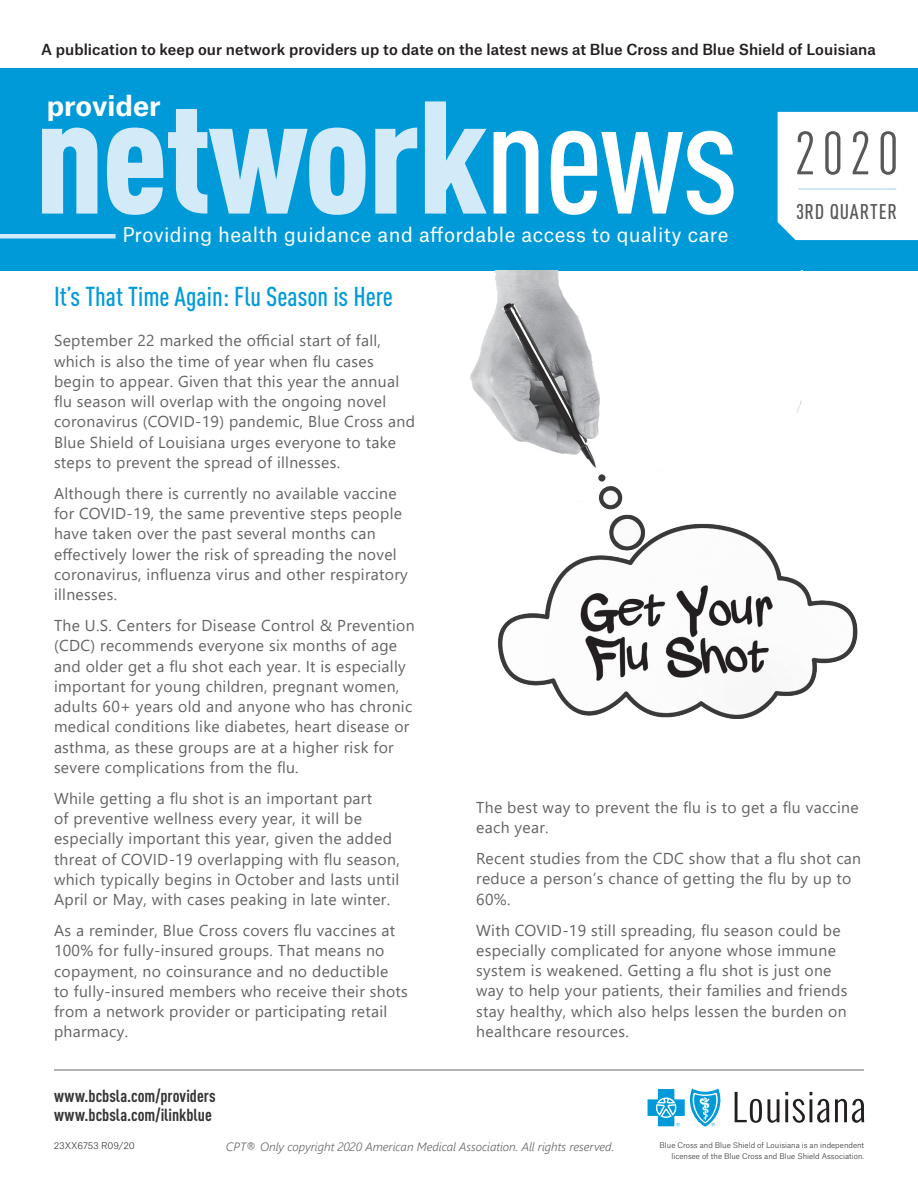
<style>
.page{position:relative;width:918px;height:1188px;background:#fff}
.page>*{position:absolute;margin:0;border:0;box-sizing:border-box;transform-origin:0 0}
.t1{font:900 condensed 157.5px "DINOT";letter-spacing:-.015em;color:#d3ebf8}
.t2{font:condensed 60px "DINOT";color:#57585a}
.t3{font:500 condensed 27px "DINOT";color:#009ad9}
.t4{font:700 27px "Atlas Grotesk";color:#fff}
.t5{font:500 condensed 21px "DINOT";letter-spacing:.035em;color:#57585a}
.t6{font:19.5px "Atlas Grotesk";letter-spacing:.02em;color:#fff}
.t7{font:700 condensed 17.25px/19.5px "DINOT";letter-spacing:.005em;color:#363536}
.t8{font:15.75px/20.2px "Segoe UI";letter-spacing:.02em;color:#636366}
.t9{font:500 14.7px "Atlas Grotesk";letter-spacing:.005em;color:#231f20}
.t10{font:italic 300 12px "Segoe UI";color:#636366}
.t11{font:300 9px "Atlas Grotesk";letter-spacing:-.005em;color:#363536}
.t12{font:300 7.5px/10.5px "Atlas Grotesk";color:#363536;text-align:right}
.s1{font-weight:500;color:#fff}
</style>
<div class="page">
<hr style="left:54px;top:1069px;width:810px;height:2px;background:#b2b3b7">
<svg style="left:648px;top:1089px;width:73px;height:38px"></svg>
<svg style="left:735px;top:1092px;width:129px;height:31px"></svg>
<div style="left:0;top:68px;width:918px;height:202px;background:#009ad9"></div>
<div style="left:778px;top:112px;width:140px;height:128px;background:#fff"></div>
<hr style="left:798px;top:189px;width:98px;height:1px;background:#9bd2f0">
<hr style="left:0;top:234px;width:116px;height:4px;background:#d3ebf8">
<img style="left:463px;top:270px;width:400px;height:449px">
<p class="t9" style="left:41px;top:37px;width:836px">A publication to keep our network providers up to date on the latest news at Blue Cross and Blue Shield of Louisiana</p>
<h3 class="t4" style="left:47px;top:84px;width:115px">provider</h3>
<h1 class="t1" style="left:35px;top:59px;width:705px">network<span class="s1">news</span></h1>
<p class="t6" style="left:122px;top:219px;width:608px">Providing health guidance and affordable access to quality care</p>
<h2 class="t2" style="left:794px;top:118px;width:106px">2020</h2>
<h3 class="t5" style="left:796px;top:199px;width:103px">3RD QUARTER</h3>
<p class="t3" style="left:54px;top:280px;width:340px">It’s That Time Again: Flu Season is Here</p>
<p class="t8" style="left:54px;top:329px;width:363px">September 22 marked the official start of fall, which is also the time of year when flu cases begin to appear. Given that this year the annual flu season will overlap with the ongoing novel coronavirus (COVID-19) pandemic, Blue Cross and Blue Shield of Louisiana urges everyone to take steps to prevent the spread of illnesses.</p>
<p class="t8" style="left:54px;top:482px;width:355px">Although there is currently no available vaccine for COVID-19, the same preventive steps people have taken over the past several months can effectively lower the risk of spreading the novel coronavirus, influenza virus and other respiratory illnesses.</p>
<p class="t8" style="left:54px;top:614px;width:362px">The U.S. Centers for Disease Control &amp; Prevention (CDC) recommends everyone six months of age and older get a flu shot each year. It is especially important for young children, pregnant women, adults 60+ years old and anyone who has chronic medical conditions like diabetes, heart disease or asthma, as these groups are at a higher risk for severe complications from the flu.</p>
<p class="t8" style="left:54px;top:787px;width:347px">While getting a flu shot is an important part<br>of preventive wellness every year, it will be especially important this year, given the added threat of COVID-19 overlapping with flu season, which typically begins in October and lasts until April or May, with cases peaking in late winter.</p>
<p class="t8" style="left:54px;top:919px;width:355px">As a reminder, Blue Cross covers flu vaccines at 100% for fully-insured groups. That means no copayment, no coinsurance and no deductible<br>to fully-insured members who receive their shots from a network provider or participating retail pharmacy.</p>
<p class="t7" style="left:54px;top:1086px;width:163px">www.bcbsla.com/providers www.bcbsla.com/ilinkblue</p>
<p class="t8" style="left:476px;top:796px;width:384px">The best way to prevent the flu is to get a flu vaccine each year.</p>
<p class="t8" style="left:476px;top:847px;width:386px">Recent studies from the CDC show that a flu shot can reduce a person’s chance of getting the flu by up to<br>60%.</p>
<p class="t8" style="left:476px;top:919px;width:373px">With COVID-19 still spreading, flu season could be especially complicated for anyone whose immune system is weakened. Getting a flu shot is just one way to help your patients, their families and friends stay healthy, which also helps lessen the burden on healthcare resources.</p>
<p class="t11" style="left:54px;top:1139px;width:82px">23XX6753 R09/20</p>
<p class="t10" style="left:226px;top:1136px;width:390px">CPT® Only copyright 2020 American Medical Association. All rights reserved.</p>
<p class="t12" style="left:660px;top:1139px;width:206px">Blue Cross and Blue Shield of Louisiana is an independent licensee of the Blue Cross and Blue Shield Association.</p>
</div>
